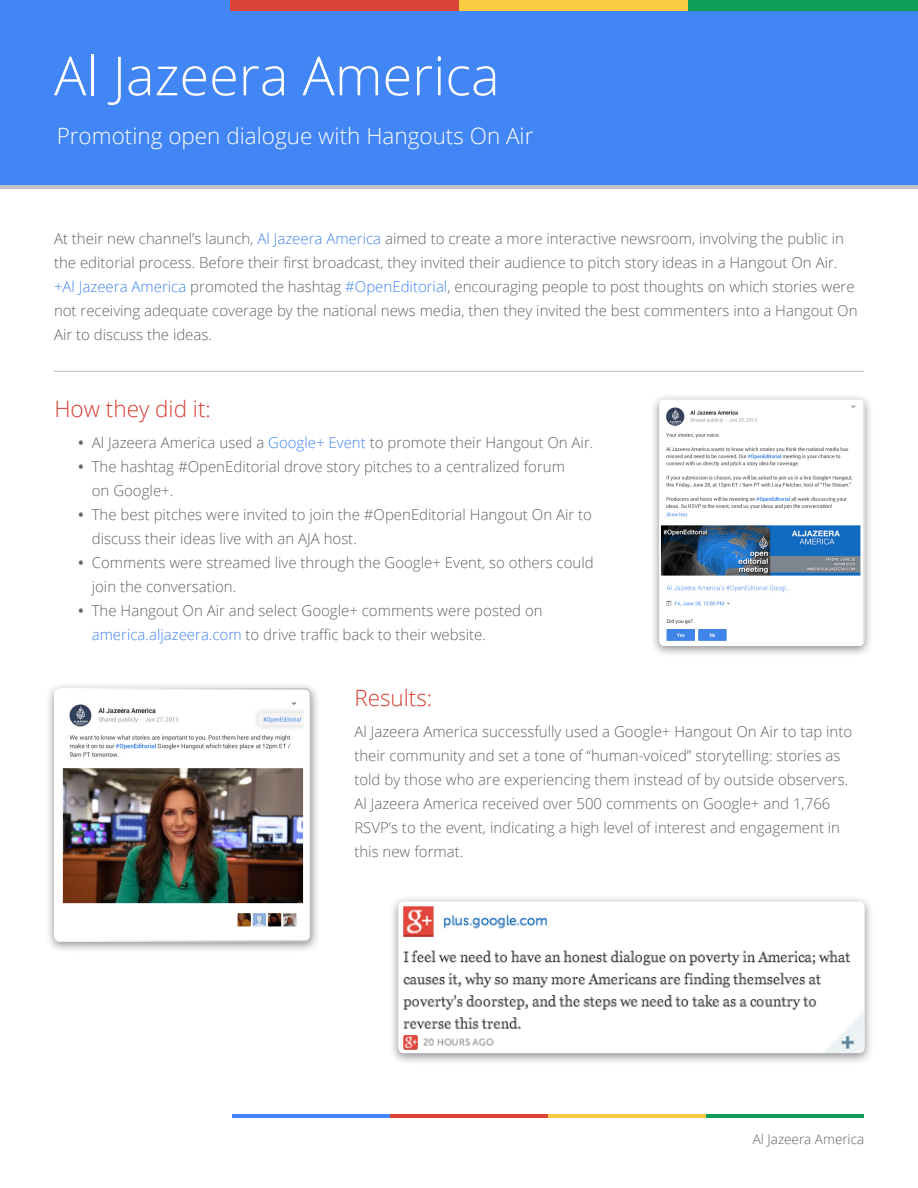
<style>
.page{position:relative;width:918px;height:1188px;background:#fff}
.page>*{position:absolute;margin:0;border:0;box-sizing:border-box;transform-origin:0 0}
.t1{font:300 54px "Open Sans";color:#fff}
.subheader{font:300 22.5px "Open Sans";color:#fff}
.section{font:300 22.5px "Open Sans";color:#d73d32}
.body{font:300 15px/24px "Open Sans";color:#636366}
.t2{font:300 13.5px "Open Sans";color:#636366}
.s1{color:#4285f4}
.s2{font-weight:600}
</style>
<div class="page">
<hr style="left:232px;top:1115px;width:159px;height:3px;background:#4285f4">
<hr style="left:391px;top:1115px;width:157px;height:3px;background:#db4437">
<hr style="left:548px;top:1115px;width:158px;height:3px;background:#fbcb43">
<hr style="left:706px;top:1115px;width:158px;height:3px;background:#0f9d58">
<div style="left:0;top:0;width:918px;height:186px;background:#4285f4"></div>
<div style="left:230px;top:0;width:229px;height:11px;background:#db4437"></div>
<div style="left:459px;top:0;width:230px;height:11px;background:#fbcb43"></div>
<div style="left:689px;top:0;width:229px;height:11px;background:#0f9d58"></div>
<hr style="left:0;top:186px;width:918px;height:3px;background:#c2c3c6">
<hr style="left:54px;top:371px;width:810px;height:1px;background:#c2c3c6">
<div style="left:45px;top:682px;width:275px;height:271px;background:#231f20;opacity:.5"></div>
<div style="left:55px;top:689px;width:255px;height:252px;background:#fff;border-radius:5px"></div>
<img style="left:62px;top:702px;width:242px;height:225px">
<div style="left:54px;top:688px;width:257px;height:254px;border:2px solid #fff;border-radius:5px"></div>
<div style="left:650px;top:393px;width:224px;height:265px;background:#231f20;opacity:.5"></div>
<img style="left:660px;top:401px;width:204px;height:245px">
<div style="left:389px;top:895px;width:485px;height:170px;background:#231f20;opacity:.5"></div>
<img style="left:398px;top:902px;width:466px;height:151px">
<p class="t1" style="left:54px;top:39px;width:447px">Al Jazeera America</p>
<p class="subheader" style="left:57px;top:120px;width:478px">Promoting open dialogue with Hangouts On Air</p>
<p class="body" style="left:54px;top:226px;width:805px">At their new channel’s launch, <span class="s1">Al Jazeera America</span> aimed to create a more interactive newsroom, involving the public in the editorial process. Before their first broadcast, they invited their audience to pitch story ideas in a Hangout On Air. <span class="s1">+Al Jazeera America</span> promoted the hashtag <span class="s1">#OpenEditorial</span>, encouraging people to post thoughts on which stories were not receiving adequate coverage by the national news media, then they invited the best commenters into a Hangout On Air to discuss the ideas.</p>
<p class="section" style="left:54px;top:393px;width:158px">How they did it:</p>
<p class="body" style="left:78px;top:431px;width:517px"><span class="s2">•</span> Al Jazeera America used a <span class="s1">Google+ Event</span> to promote their Hangout On Air.</p>
<p class="body" style="left:92px;top:455px;width:475px;text-indent:-14px"><span class="s2">•</span> The hashtag #OpenEditorial drove story pitches to a centralized forum on Google+.</p>
<p class="body" style="left:92px;top:503px;width:502px;text-indent:-14px"><span class="s2">•</span> The best pitches were invited to join the #OpenEditorial Hangout On Air to discuss their ideas live with an AJA host.</p>
<p class="body" style="left:92px;top:551px;width:503px;text-indent:-14px"><span class="s2">•</span> Comments were streamed live through the Google+ Event, so others could join the conversation.</p>
<p class="body" style="left:92px;top:599px;width:452px;text-indent:-14px"><span class="s2">•</span> The Hangout On Air and select Google+ comments were posted on <span class="s1">america.aljazeera.com</span> to drive traffic back to their website.</p>
<p class="section" style="left:354px;top:682px;width:79px">Results:</p>
<p class="body" style="left:354px;top:719px;width:499px">Al Jazeera America successfully used a Google+ Hangout On Air to tap into</p>
<p class="body" style="left:354px;top:743px;width:495px">their community and set a tone of “human-voiced” storytelling: stories as told by those who are experiencing them instead of by outside observers.<br>Al Jazeera America received over 500 comments on Google+ and 1,766<br>RSVP’s to the event, indicating a high level of interest and engagement in this new format.</p>
<p class="t2" style="left:707px;top:1130px;width:159px">Lorem Ipsum Dolor Sit 1</p>
<p class="t2" style="left:753px;top:1130px;width:113px">Al Jazeera America</p>
</div>
